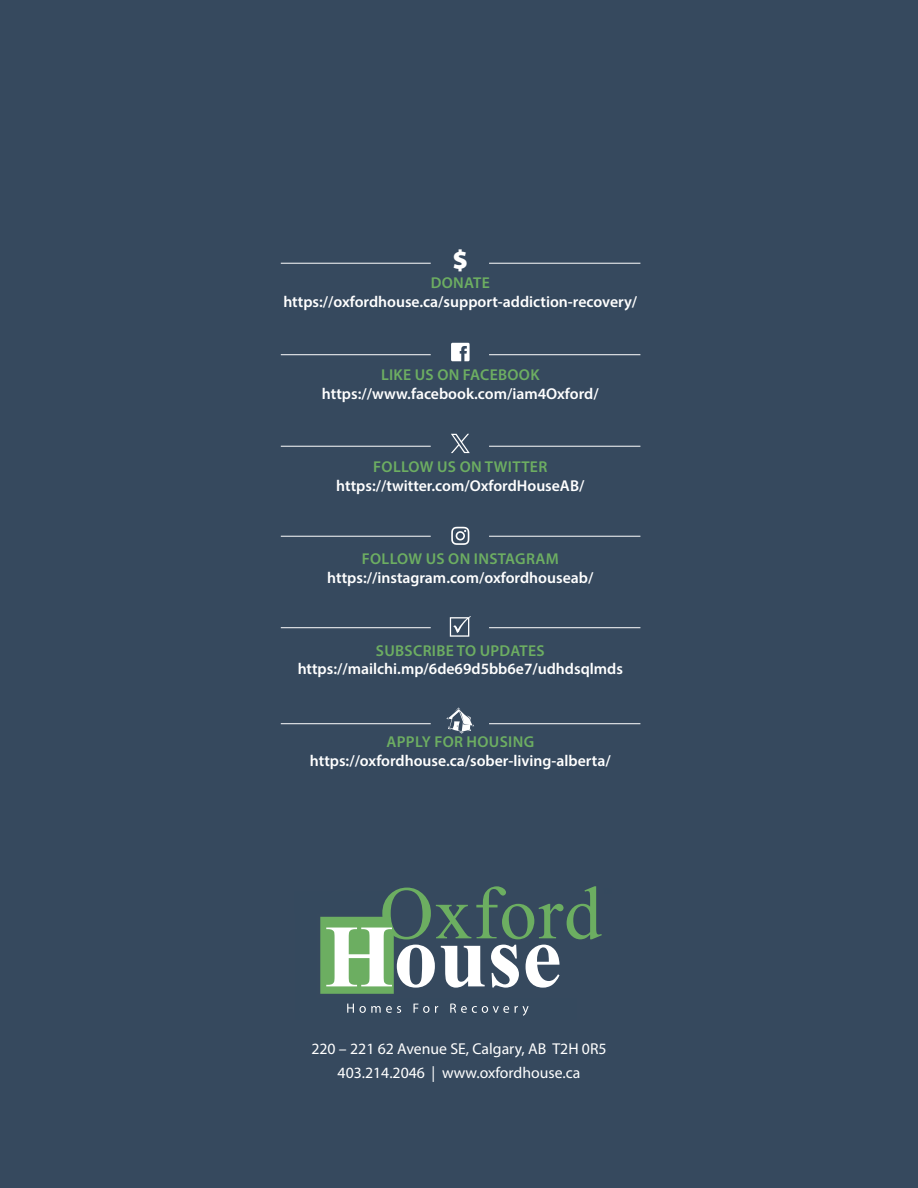
<style>
.page{position:relative;width:918px;height:1188px;background:#36495e}
.page>*{position:absolute;margin:0;border:0;box-sizing:border-box;transform-origin:0 0}
.t1{font:900 27px "Myriad Pro";color:#fff}
.t2{font:600 15.75px "Myriad Pro";color:#fff}
.t3{font:600 15.75px "Myriad Pro";letter-spacing:.02em;color:#6dae62}
.t4{font:15.75px/24px "Myriad Pro";color:#fff;text-align:center}
</style>
<div class="page">
<svg style="left:320px;top:886px;width:282px;height:108px"></svg>
<svg style="left:347px;top:1004px;width:54px;height:9px"></svg>
<svg style="left:414px;top:1004px;width:24px;height:9px"></svg>
<svg style="left:450px;top:1004px;width:59px;height:9px"></svg>
<svg style="left:515px;top:1006px;width:14px;height:10px"></svg>
<svg style="left:451px;top:343px;width:19px;height:18px"></svg>
<svg style="left:451px;top:434px;width:19px;height:19px"></svg>
<svg style="left:451px;top:527px;width:18px;height:18px"></svg>
<svg style="left:450px;top:616px;width:21px;height:21px"></svg>
<svg style="left:446px;top:708px;width:28px;height:26px"></svg>
<hr style="left:281px;top:263px;width:150px;height:1px;background:#fff">
<hr style="left:489px;top:263px;width:151px;height:1px;background:#fff">
<hr style="left:281px;top:354px;width:150px;height:1px;background:#fff">
<hr style="left:489px;top:354px;width:151px;height:1px;background:#fff">
<hr style="left:281px;top:446px;width:150px;height:1px;background:#fff">
<hr style="left:489px;top:446px;width:151px;height:1px;background:#fff">
<hr style="left:281px;top:536px;width:150px;height:1px;background:#fff">
<hr style="left:489px;top:536px;width:151px;height:1px;background:#fff">
<hr style="left:281px;top:627px;width:150px;height:1px;background:#fff">
<hr style="left:489px;top:627px;width:151px;height:1px;background:#fff">
<hr style="left:281px;top:723px;width:150px;height:1px;background:#fff">
<hr style="left:489px;top:723px;width:151px;height:1px;background:#fff">
<h1 class="t1" style="left:453px;top:242px;width:17px">$</h1>
<p class="t3" style="left:431px;top:273px;width:61px">DONATE</p>
<p class="t2" style="left:283px;top:292px;width:355px">https://oxfordhouse.ca/support-addiction-recovery/</p>
<p class="t3" style="left:381px;top:365px;width:160px">LIKE US ON FACEBOOK</p>
<p class="t2" style="left:322px;top:384px;width:278px">https://www.facebook.com/iam4Oxford/</p>
<p class="t3" style="left:373px;top:457px;width:176px">FOLLOW US ON TWITTER</p>
<p class="t2" style="left:336px;top:476px;width:250px">https://twitter.com/OxfordHouseAB/</p>
<p class="t3" style="left:362px;top:548px;width:198px">FOLLOW US ON INSTAGRAM</p>
<p class="t2" style="left:327px;top:567px;width:268px">https://instagram.com/oxfordhouseab/</p>
<p class="t3" style="left:376px;top:640px;width:170px">SUBSCRIBE TO UPDATES</p>
<p class="t2" style="left:298px;top:659px;width:327px">https://mailchi.mp/6de69d5bb6e7/udhdsqlmds</p>
<p class="t3" style="left:386px;top:732px;width:149px">APPLY FOR HOUSING</p>
<p class="t2" style="left:310px;top:751px;width:302px">https://oxfordhouse.ca/sober-living-alberta/</p>
<p class="t4" style="left:311px;top:1036px;width:297px">220 – 221 62 Avenue SE, Calgary, AB T2H 0R5<br>403.214.2046 | www.oxfordhouse.ca</p>
</div>
